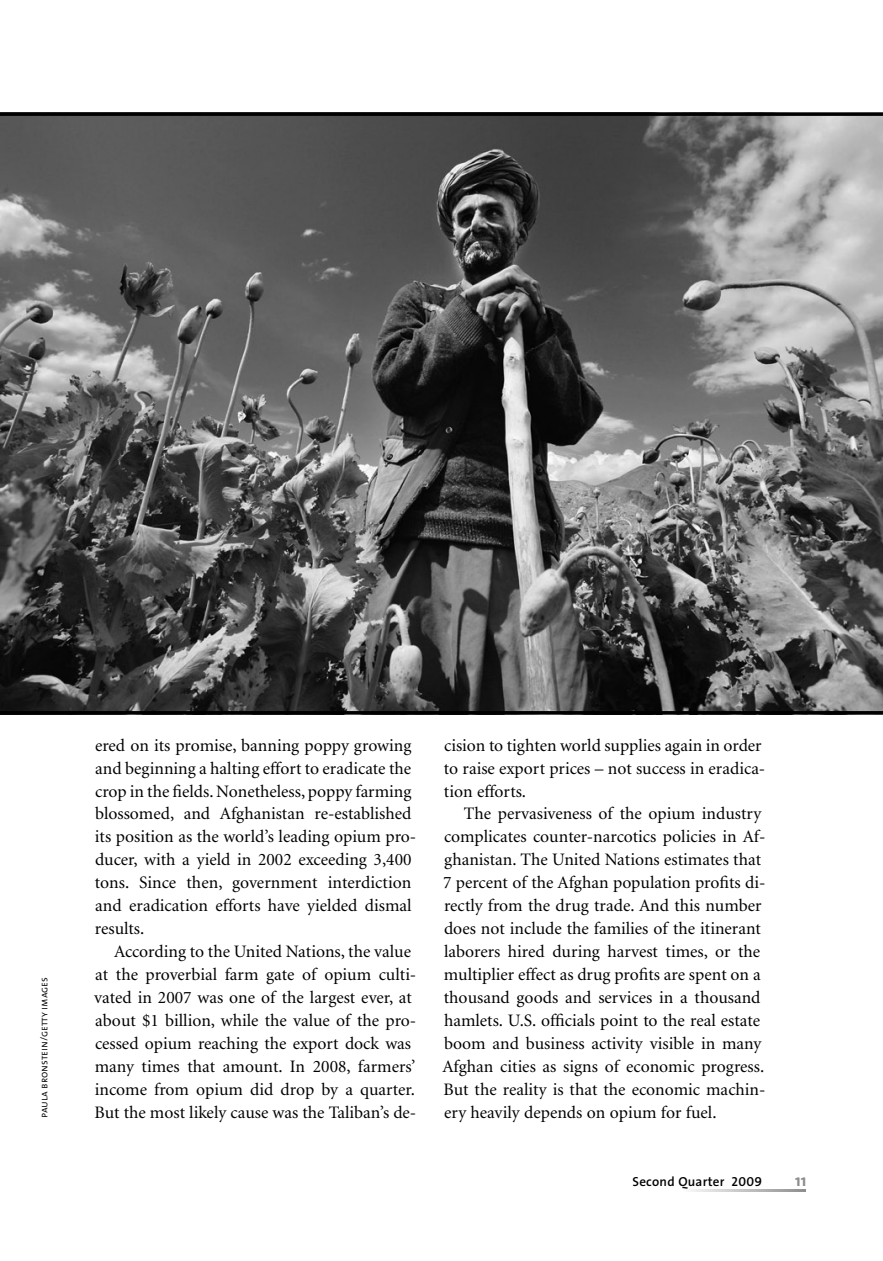
<style>
.page{position:relative;width:883px;height:1261px;background:#fff}
.page>*{position:absolute;margin:0;border:0;box-sizing:border-box;transform-origin:0 0}
.t1{font:17.5px/22.9px "Minion";color:#000}
.t2{font:700 16.62px "The Sans";color:#8a8c8e}
.t3{font:600 13.12px "The Sans";letter-spacing:.02em;color:#000}
.t4{font:10.5px "The Sans Semi Light Caps";color:#000}
.s1{font-family:"The Sans Semi Bold Caps";font-weight:400}
</style>
<div class="page">
<svg style="left:690px;top:1189px;width:115px;height:2px"></svg>
<svg style="left:0;top:112px;width:882px;height:602px"></svg>
<p class="t4" style="left:35px;top:1117px;width:142px;rotate:-90deg">paula bronstein/getty images</p>
<p class="t1" style="left:95px;top:734px;width:323px">ered on its promise, banning poppy growing and beginning a halting effort to eradicate the crop in the fields. Nonetheless, poppy farming blossomed, and Afghanistan re-established its position as the world’s leading opium pro&shy;ducer, with a yield in 2002 exceeding 3,400 tons. Since then, government interdiction and eradication efforts have yielded dismal results.</p>
<p class="t1" style="left:94px;top:940px;width:323px;text-indent:20px">According to the United Nations, the value at the proverbial farm gate of opium culti&shy;vated in 2007 was one of the largest ever, at about $1 billion, while the value of the pro&shy;cessed opium reaching the export dock was many times that amount. In 2008, farmers’ income from opium did drop by a quarter.<br>But the most likely cause was the Taliban’s de-</p>
<p class="t1" style="left:443px;top:734px;width:323px">cision to tighten world supplies again in order to raise export prices – not success in eradica&shy;tion efforts.</p>
<p class="t1" style="left:442px;top:802px;width:324px;text-indent:22px">The pervasiveness of the opium industry complicates counter-narcotics policies in Af&shy;ghanistan. The United Nations estimates that 7 percent of the Afghan population profits di&shy;rectly from the drug trade. And this number does not include the families of the itinerant laborers hired during harvest times, or the multiplier effect as drug profits are spent on a thousand goods and services in a thousand hamlets. U.S. officials point to the real estate boom and business activity visible in many Afghan cities as signs of economic progress.<br>But the reality is that the economic machin&shy;ery heavily depends on opium for fuel.</p>
<p class="t3" style="left:632px;top:1170px;width:131px">Second Quarter <span class="s1">2009</span></p>
<p class="t2" style="left:794px;top:1166px;width:13px">11</p>
</div>
